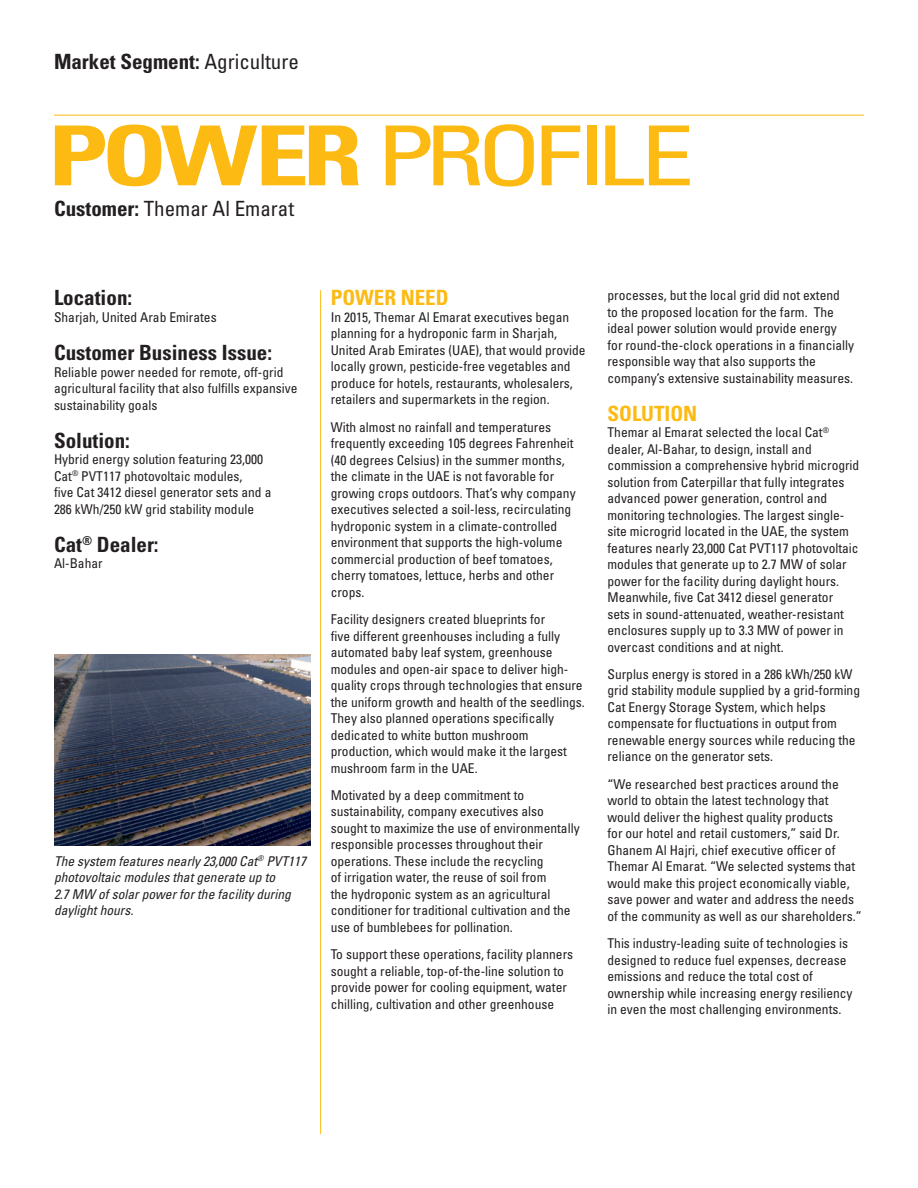
<style>
.page{position:relative;width:918px;height:1188px;background:#fff}
.page>*{position:absolute;margin:0;border:0;box-sizing:border-box;transform-origin:0 0}
.t1{font:condensed 82.8px "Univers LT Std";letter-spacing:-.08em;color:#fcba13;scale:1.3 1}
.Subhead{font:700 condensed 21px "Univers LT Std";color:#231f20}
.Subhead-2{font:condensed 21px "Univers LT Std";color:#231f20}
.Subhead-3{font:700 condensed 21px "Univers LT Std";color:#fcba13}
.Body_Copy{font:condensed 13.5px/16.5px "Univers LT Std";color:#231f20}
.Body_Copy-2{font:italic condensed 13.5px/16.5px "Univers LT Std";color:#231f20}
.s1{font-weight:400}
.s2{font-weight:700}
</style>
<div class="page">
<img style="left:54px;top:654px;width:256px;height:192px">
<hr style="left:320px;top:290px;width:1px;height:844px;background:#fcba13">
<hr style="left:54px;top:115px;width:810px;height:1px;background:#fcba13">
<p class="Subhead" style="left:54px;top:49px;width:246px">Market Segment: <span class="s1">Agriculture</span></p>
<p class="t1" style="left:48px;top:103px;width:499px"><span class="s2">POWER</span> PROFILE</p>
<p class="Subhead-2" style="left:54px;top:195px;width:242px"><span class="s2">Customer:</span> Themar Al Emarat</p>
<p class="Subhead" style="left:54px;top:285px;width:80px">Location:</p>
<p class="Body_Copy" style="left:54px;top:309px;width:164px">Sharjah, United Arab Emirates</p>
<p class="Subhead" style="left:54px;top:340px;width:220px">Customer Business Issue:</p>
<p class="Body_Copy" style="left:54px;top:363px;width:245px">Reliable power needed for remote, off-grid agricultural facility that also fulfills expansive sustainability goals</p>
<p class="Subhead" style="left:54px;top:427px;width:77px">Solution:</p>
<p class="Body_Copy" style="left:54px;top:451px;width:219px">Hybrid energy solution featuring 23,000<br>Cat<sup>®</sup> PVT117 photovoltaic modules,<br>five Cat 3412 diesel generator sets and a 286 kWh/250 kW grid stability module</p>
<p class="Subhead" style="left:54px;top:531px;width:106px">Cat<sup>®</sup> Dealer:</p>
<p class="Body_Copy" style="left:54px;top:555px;width:50px">Al-Bahar</p>
<p class="Body_Copy-2" style="left:54px;top:853px;width:254px">The system features nearly 23,000 Cat<sup>®</sup> PVT117 photovoltaic modules that generate up to<br>2.7 MW of solar power for the facility during daylight hours.</p>
<p class="Subhead-3" style="left:331px;top:285px;width:119px">POWER NEED</p>
<p class="Body_Copy" style="left:331px;top:309px;width:256px">In 2015, Themar Al Emarat executives began planning for a hydroponic farm in Sharjah, United Arab Emirates (UAE), that would provide locally grown, pesticide-free vegetables and produce for hotels, restaurants, wholesalers, retailers and supermarkets in the region.</p>
<p class="Body_Copy" style="left:331px;top:419px;width:246px">With almost no rainfall and temperatures frequently exceeding 105 degrees Fahrenheit (40 degrees Celsius) in the summer months, the climate in the UAE is not favorable for growing crops outdoors. That’s why company executives selected a soil-less, recirculating hydroponic system in a climate-controlled environment that supports the high-volume commercial production of beef tomatoes, cherry tomatoes, lettuce, herbs and other crops.</p>
<p class="Body_Copy" style="left:331px;top:611px;width:256px">Facility designers created blueprints for<br>five different greenhouses including a fully automated baby leaf system, greenhouse modules and open-air space to deliver high&shy;quality crops through technologies that ensure the uniform growth and health of the seedlings.<br>They also planned operations specifically dedicated to white button mushroom production, which would make it the largest mushroom farm in the UAE.</p>
<p class="Body_Copy" style="left:331px;top:787px;width:250px">Motivated by a deep commitment to sustainability, company executives also sought to maximize the use of environmentally responsible processes throughout their operations. These include the recycling<br>of irrigation water, the reuse of soil from<br>the hydroponic system as an agricultural conditioner for traditional cultivation and the use of bumblebees for pollination.</p>
<p class="Body_Copy" style="left:331px;top:946px;width:244px">To support these operations, facility planners sought a reliable, top-of-the-line solution to provide power for cooling equipment, water chilling, cultivation and other greenhouse</p>
<p class="Body_Copy" style="left:608px;top:287px;width:248px">processes, but the local grid did not extend<br>to the proposed location for the farm. The ideal power solution would provide energy for round-the-clock operations in a financially responsible way that also supports the company’s extensive sustainability measures.</p>
<p class="Subhead-3" style="left:608px;top:400px;width:91px">SOLUTION</p>
<p class="Body_Copy" style="left:608px;top:424px;width:253px">Themar al Emarat selected the local Cat<sup>® </sup>dealer, Al-Bahar, to design, install and commission a comprehensive hybrid microgrid solution from Caterpillar that fully integrates advanced power generation, control and monitoring technologies. The largest single&shy;site microgrid located in the UAE, the system features nearly 23,000 Cat PVT117 photovoltaic modules that generate up to 2.7 MW of solar power for the facility during daylight hours.<br>Meanwhile, five Cat 3412 diesel generator<br>sets in sound-attenuated, weather-resistant enclosures supply up to 3.3 MW of power in overcast conditions and at night.</p>
<p class="Body_Copy" style="left:608px;top:666px;width:254px">Surplus energy is stored in a 286 kWh/250 kW grid stability module supplied by a grid-forming Cat Energy Storage System, which helps compensate for fluctuations in output from renewable energy sources while reducing the reliance on the generator sets.</p>
<p class="Body_Copy" style="left:608px;top:775px;width:256px">“We researched best practices around the world to obtain the latest technology that would deliver the highest quality products<br>for our hotel and retail customers,” said Dr.<br>Ghanem Al Hajri, chief executive officer of Themar Al Emarat. “We selected systems that would make this project economically viable, save power and water and address the needs of the community as well as our shareholders.”</p>
<p class="Body_Copy" style="left:608px;top:935px;width:247px">This industry-leading suite of technologies is designed to reduce fuel expenses, decrease emissions and reduce the total cost of ownership while increasing energy resiliency in even the most challenging environments.</p>
</div>
